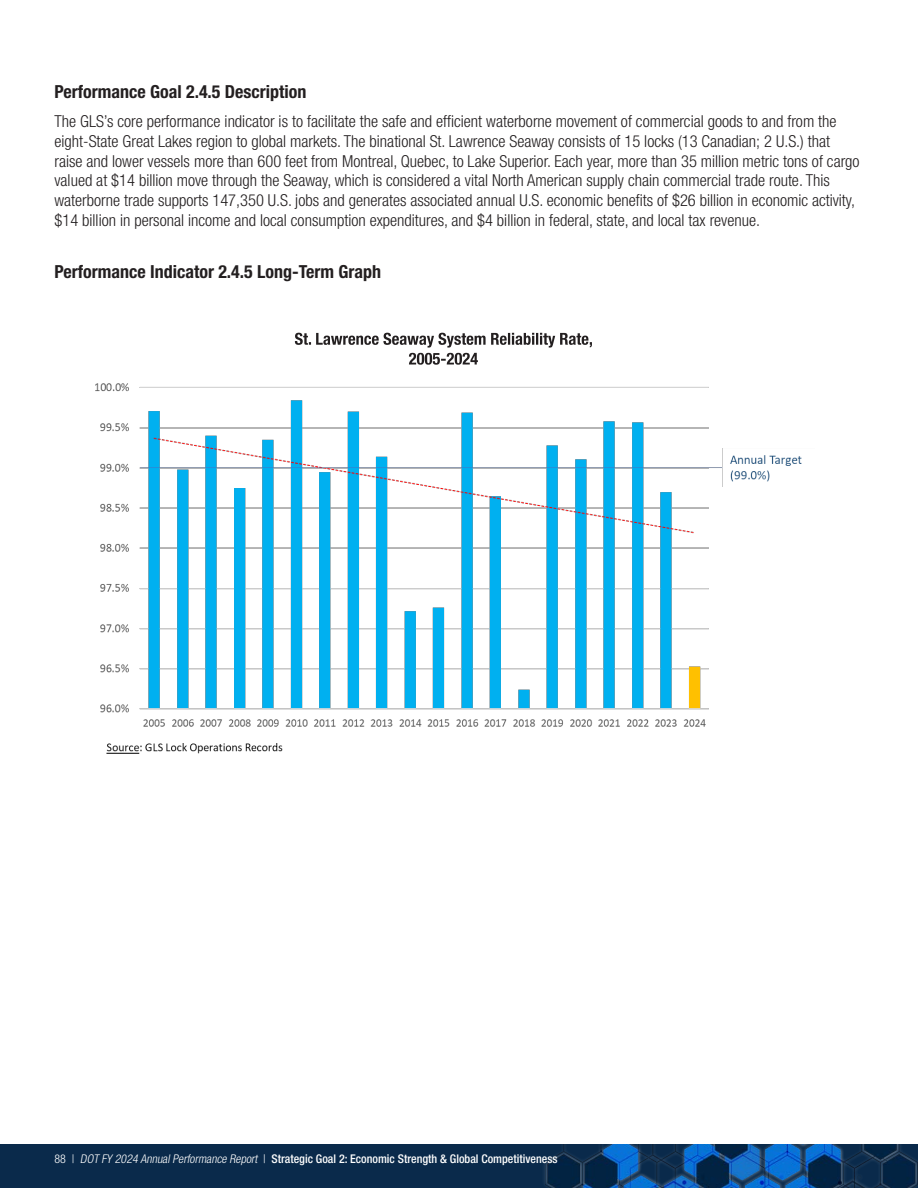
<style>
.page{position:relative;width:918px;height:1188px;background:#fff}
.page>*{position:absolute;margin:0;border:0;box-sizing:border-box;transform-origin:0 0}
.H4_MAIN_Bold_Titles{font:700 condensed 18px "Helvetica Neue";color:#231f20}
.TEXT_Paragraph{font:300 condensed 16.5px/19.8px "Helvetica Neue LT Std";color:#231f20}
.t1{font:500 condensed 12px "Helvetica Neue";color:#fff}
.s1{font-family:"Helvetica Neue LT Std";font-weight:300}
.s2{font-family:"Helvetica Neue LT Std";font-weight:300;font-style:italic}
</style>
<div class="page">
<div style="left:0;top:1144px;width:918px;height:44px;background:#0a2a4b"></div>
<div style="left:542px;top:1145px;width:376px;height:43px;background:#fff;opacity:.5"></div>
<img style="left:95px;top:383px;width:707px;height:371px">
<svg style="left:295px;top:333px;width:297px;height:32px"></svg>
<p class="H4_MAIN_Bold_Titles" style="left:55px;top:77px;width:254px">Performance Goal 2.4.5 Description</p>
<p class="TEXT_Paragraph" style="left:55px;top:111px;width:807px">The GLS’s core performance indicator is to facilitate the safe and efficient waterborne movement of commercial goods to and from the eight-State Great Lakes region to global markets. The binational St. Lawrence Seaway consists of 15 locks (13 Canadian; 2 U.S.) that raise and lower vessels more than 600 feet from Montreal, Quebec, to Lake Superior. Each year, more than 35 million metric tons of cargo valued at $14 billion move through the Seaway, which is considered a vital North American supply chain commercial trade route. This waterborne trade supports 147,350 U.S. jobs and generates associated annual U.S. economic benefits of $26 billion in economic activity, $14 billion in personal income and local consumption expenditures, and $4 billion in federal, state, and local tax revenue.</p>
<p class="H4_MAIN_Bold_Titles" style="left:55px;top:257px;width:328px">Performance Indicator 2.4.5 Long-Term Graph</p>
<p class="t1" style="left:55px;top:1151px;width:505px"><span class="s1">88 |</span> <span class="s2">DOT FY 2024 AnnualPerformance Report</span> <span class="s1">|</span> Strategic Goal 2: Economic Strength &amp; Global Competitiveness</p>
</div>
